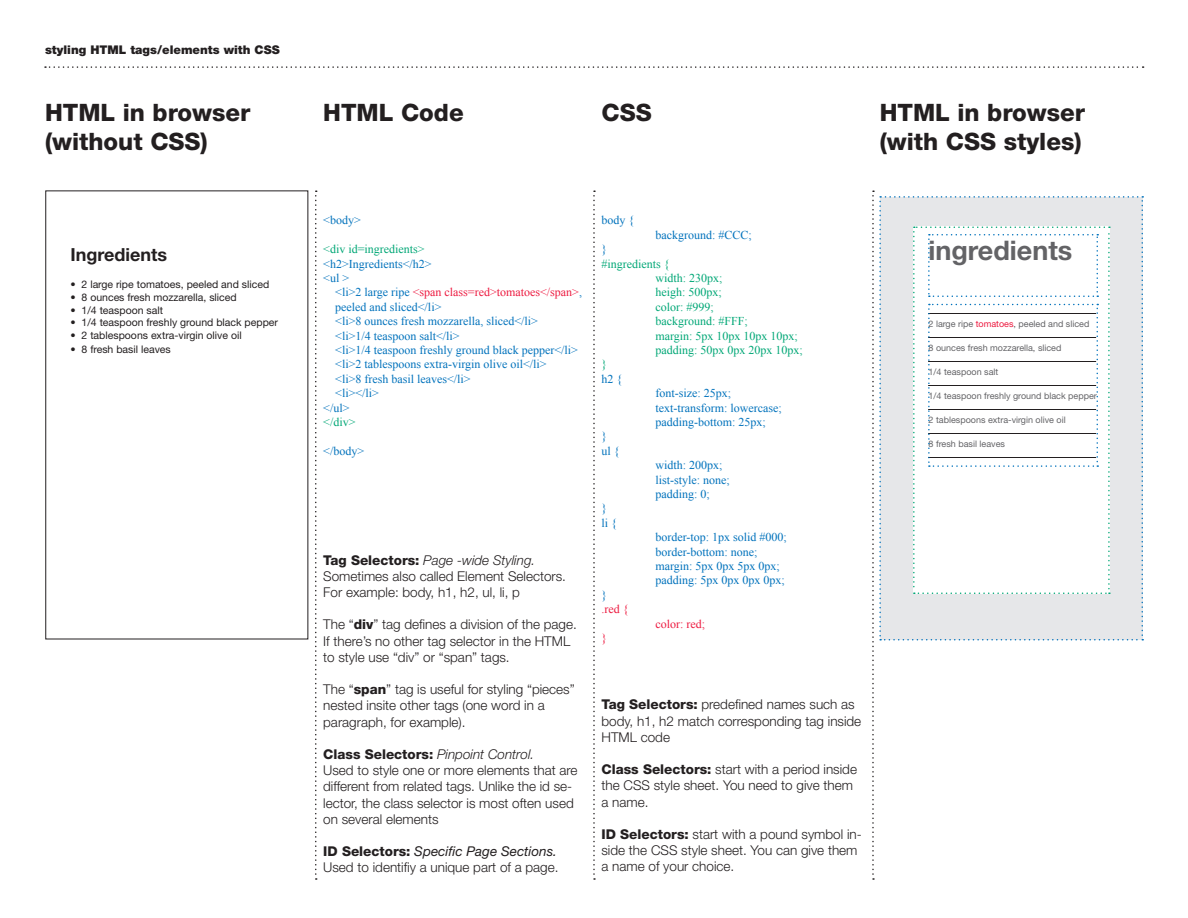
<style>
.page{position:relative;width:1188px;height:918px;background:#fff}
.page>*{position:absolute;margin:0;border:0;box-sizing:border-box;transform-origin:0 0}
.t1{font:700 27px "Helvetica Neue LT Std";color:#636366}
.t2{font:800 24px "Helvetica Neue LT Std";color:#231f20}
.t3{font:700 18px "Helvetica Neue LT Std";color:#231f20}
.t4{font:300 13.5px/16.2px "Helvetica Neue LT Std";color:#231f20}
.t5{font:italic 300 13.5px "Helvetica Neue LT Std";color:#231f20}
.t6{font:italic 13.5px "Helvetica Neue LT Std";color:#231f20}
.t7{font:12px/14.4px "Times New Roman";color:#0072bc}
.t8{font:12px/14.4px "Times New Roman";color:#00a776}
.t9{font:12px "Times New Roman";color:#ed1a40}
.t10{font:900 12px "Helvetica Neue LT Std";color:#231f20}
.t11{font:10.5px "Helvetica Neue LT Std";color:#231f20}
.t12{font:9px "Helvetica Neue LT Std";color:#636366}
.s1{color:#0072bc}
.s2{font-weight:800;font-style:normal}
.s3{font-weight:800}
.s4{color:#ed1a40}
</style>
<div class="page">
<div style="left:45px;top:190px;width:263px;height:449px;border:1px solid #231f20"></div>
<svg style="left:315px;top:190px;width:2px;height:690px"></svg>
<svg style="left:593px;top:190px;width:2px;height:690px"></svg>
<svg style="left:872px;top:190px;width:271px;height:690px"></svg>
<svg style="left:45px;top:66px;width:1099px;height:2px"></svg>
<p class="t10" style="left:45px;top:42px;width:236px">styling HTML tags/elements with CSS</p>
<p class="t2" style="left:45px;top:99px;width:207px">HTML in browser</p>
<p class="t2" style="left:45px;top:127px;width:164px">(without CSS)</p>
<p class="t3" style="left:70px;top:244px;width:98px">Ingredients</p>
<p class="t11" style="left:70px;top:278px;width:200px">• 2 large ripe tomatoes, peeled and sliced</p>
<p class="t11" style="left:70px;top:291px;width:168px">• 8 ounces fresh mozzarella, sliced</p>
<p class="t11" style="left:70px;top:304px;width:94px">• 1/4 teaspoon salt</p>
<p class="t11" style="left:70px;top:316px;width:209px">• 1/4 teaspoon freshly ground black pepper</p>
<p class="t11" style="left:70px;top:329px;width:173px">• 2 tablespoons extra-virgin olive oil</p>
<p class="t11" style="left:70px;top:343px;width:102px">• 8 fresh basil leaves</p>
<p class="t2" style="left:323px;top:99px;width:142px">HTML Code</p>
<p class="t2" style="left:602px;top:99px;width:52px">CSS</p>
<p class="t2" style="left:880px;top:99px;width:207px">HTML in browser</p>
<p class="t2" style="left:880px;top:127px;width:203px">(with CSS styles)</p>
<p class="t7" style="left:323px;top:213px;width:39px">&lt;body&gt;</p>
<p class="t8" style="left:323px;top:242px;width:103px">&lt;div id=ingredients&gt;</p>
<p class="t7" style="left:323px;top:256px;width:110px">&lt;h2&gt;Ingredients&lt;/h2&gt;</p>
<p class="t7" style="left:323px;top:271px;width:27px">&lt;ul &gt;</p>
<p class="t9" style="left:335px;top:284px;width:248px"><span class="s1">&lt;li&gt;2 large ripe</span> &lt;span class=red&gt;tomatoes&lt;/span&gt;<span class="s1">,</span></p>
<p class="t7" style="left:335px;top:299px;width:108px">peeled and sliced&lt;/li&gt;</p>
<p class="t7" style="left:335px;top:314px;width:204px">&lt;li&gt;8 ounces fresh mozzarella, sliced&lt;/li&gt;</p>
<p class="t7" style="left:335px;top:328px;width:126px">&lt;li&gt;1/4 teaspoon salt&lt;/li&gt;</p>
<p class="t7" style="left:335px;top:343px;width:244px">&lt;li&gt;1/4 teaspoon freshly ground black pepper&lt;/li&gt;</p>
<p class="t7" style="left:335px;top:357px;width:213px">&lt;li&gt;2 tablespoons extra-virgin olive oil&lt;/li&gt;</p>
<p class="t7" style="left:335px;top:371px;width:137px">&lt;li&gt;8 fresh basil leaves&lt;/li&gt;</p>
<p class="t7" style="left:335px;top:386px;width:45px">&lt;li&gt;&lt;/li&gt;</p>
<p class="t7" style="left:323px;top:400px;width:28px">&lt;/ul&gt;</p>
<p class="t8" style="left:323px;top:415px;width:34px">&lt;/div&gt;</p>
<p class="t7" style="left:323px;top:443px;width:42px">&lt;/body&gt;</p>
<p class="t5" style="left:323px;top:552px;width:214px"><span class="s2">Tag Selectors:</span> Page -wide Styling.</p>
<p class="t4" style="left:323px;top:568px;width:244px">Sometimes also called Element Selectors.</p>
<p class="t4" style="left:323px;top:584px;width:198px">For example: body, h1, h2, ul, li, p</p>
<p class="t4" style="left:323px;top:616px;width:255px">The “<span class="s3">div</span>” tag defines a division of the page.</p>
<p class="t4" style="left:323px;top:632px;width:249px">If there’s no other tag selector in the HTML to style use “div” or “span” tags.</p>
<p class="t4" style="left:323px;top:681px;width:253px">The “<span class="s3">span</span>” tag is useful for styling “pieces” nested insite other tags (one word in a</p>
<p class="t4" style="left:323px;top:713px;width:144px">paragraph, for example).</p>
<p class="t5" style="left:323px;top:746px;width:213px"><span class="s2">Class Selectors:</span> Pinpoint Control.</p>
<p class="t4" style="left:323px;top:762px;width:256px">Used to style one or more elements that are different from related tags. Unlike the id se&shy;lector, the class selector is most often used on several elements</p>
<p class="t6" style="left:323px;top:843px;width:235px"><span class="s2">ID Selectors:</span> Specific Page Sections.</p>
<p class="t4" style="left:323px;top:859px;width:237px">Used to identifiy a unique part of a page.</p>
<p class="t7" style="left:602px;top:213px;width:34px">body {</p>
<p class="t7" style="left:656px;top:227px;width:98px">background: #CCC;</p>
<p class="t7" style="left:602px;top:242px;width:7px">}</p>
<p class="t8" style="left:656px;top:256px;width:69px;text-indent:-54px">#ingredients {<br>width: 230px;</p>
<p class="t8" style="left:656px;top:285px;width:68px">heigh: 500px;</p>
<p class="t8" style="left:656px;top:299px;width:149px">color: #999;<br>background: #FFF;<br>margin: 5px 10px 10px 10px; padding: 50px 0px 20px 10px;</p>
<p class="t8" style="left:602px;top:357px;width:7px">}</p>
<p class="t7" style="left:602px;top:371px;width:22px">h2 {</p>
<p class="t7" style="left:656px;top:386px;width:128px">font-size: 25px; text-transform: lowercase; padding-bottom: 25px;</p>
<p class="t7" style="left:602px;top:429px;width:20px">} ul {</p>
<p class="t7" style="left:656px;top:458px;width:76px">width: 200px; list-style: none; padding: 0;</p>
<p class="t7" style="left:602px;top:501px;width:17px">} li {</p>
<p class="t7" style="left:656px;top:530px;width:133px">border-top: 1px solid #000; border-bottom: none; margin: 5px 0px 5px 0px; padding: 5px 0px 0px 0px;</p>
<p class="t7" style="left:602px;top:587px;width:7px">}</p>
<p class="t9" style="left:602px;top:601px;width:29px">.red {</p>
<p class="t9" style="left:656px;top:615px;width:51px">color: red;</p>
<p class="t9" style="left:602px;top:630px;width:7px">}</p>
<p class="t4" style="left:602px;top:696px;width:261px"><span class="s3">Tag Selectors:</span> predefined names such as body, h1, h2 match corresponding tag inside<br>HTML code</p>
<p class="t4" style="left:602px;top:761px;width:257px"><span class="s3">Class Selectors:</span> start with a period inside the CSS style sheet. You need to give them a name.</p>
<p class="t4" style="left:602px;top:826px;width:262px"><span class="s3">ID Selectors:</span> start with a pound symbol in&shy;side the CSS style sheet. You can give them a name of your choice.</p>
<p class="t1" style="left:928px;top:234px;width:145px">ingredients</p>
<p class="t12" style="left:928px;top:319px;width:162px">2 large ripe <span class="s4">tomatoes</span>, peeled and sliced</p>
<p class="t12" style="left:928px;top:343px;width:135px">8 ounces fresh mozzarella, sliced</p>
<p class="t12" style="left:928px;top:367px;width:71px">1/4 teaspoon salt</p>
<p class="t12" style="left:928px;top:391px;width:170px">1/4 teaspoon freshly ground black pepper</p>
<p class="t12" style="left:928px;top:415px;width:139px">2 tablespoons extra-virgin olive oil</p>
<p class="t12" style="left:928px;top:439px;width:78px">8 fresh basil leaves</p>
</div>
